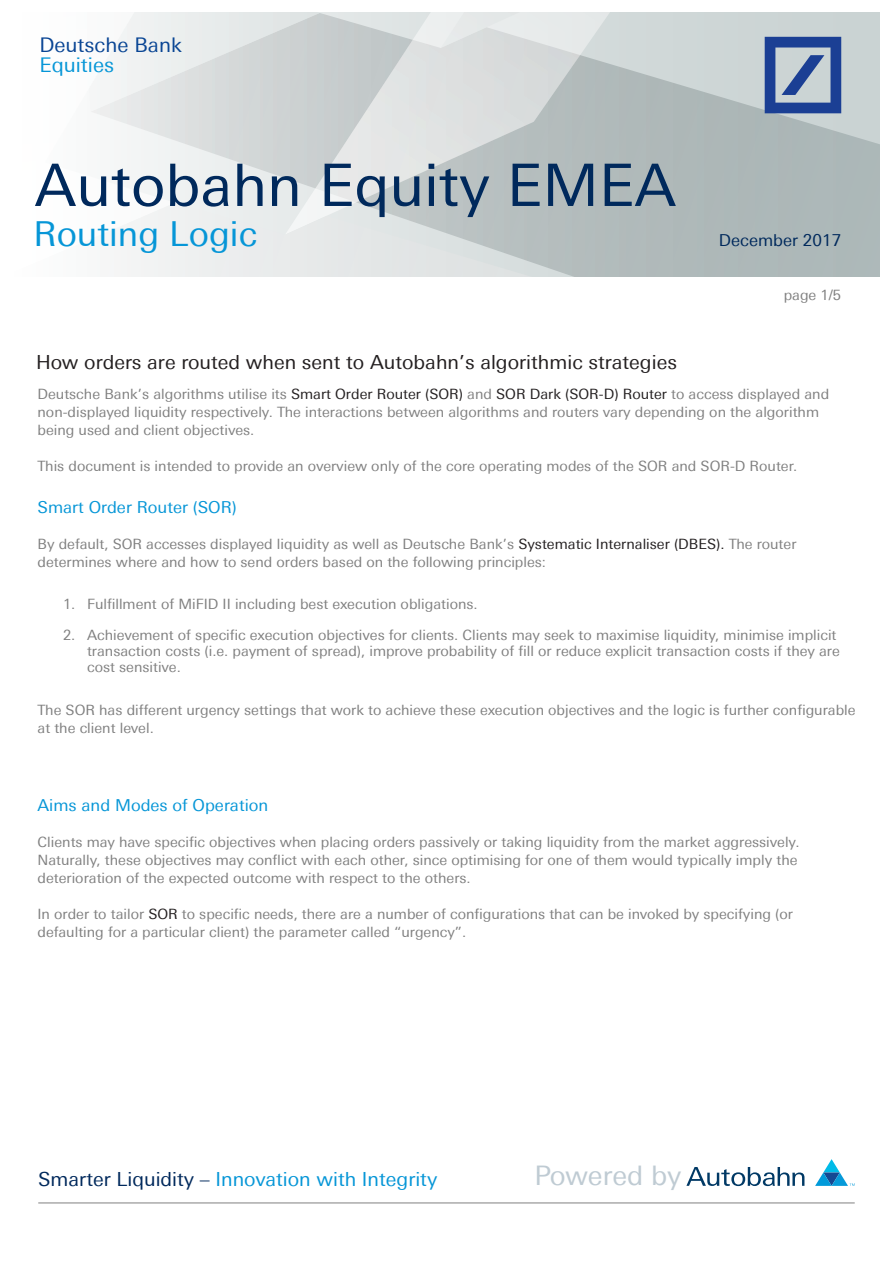
<style>
.page{position:relative;width:893px;height:1263px;background:#fff}
.page>*{position:absolute;margin:0;border:0;box-sizing:border-box;transform-origin:0 0}
.t1{font:58.5px "Univers Deutsche Bank";color:#00295c}
.t2{font:34.5px "Univers Deutsche Bank";color:#0696d7}
.t3{font:27px "Univers Deutsche Bank";letter-spacing:-.01em;color:#bfcbd3}
.t4{font:20.25px "Univers Deutsche Bank";color:#094594}
.t5{font:20.25px "Univers Deutsche Bank";color:#0696d7}
.Region_Headers{font:19.5px "Univers Deutsche Bank";color:#231f20}
.t6{font:19.5px "Univers Deutsche Bank";color:#0696d7}
.MAIN_HEADERS{font:16.5px "Univers Deutsche Bank";color:#0696d7}
.t7{font:16.5px "Univers Deutsche Bank";color:#00295c}
.t8{font:14.25px/18px "Univers Deutsche Bank";color:#808080}
.s1{color:#231f20}
.s2{color:#00295c}
</style>
<div class="page">
<svg style="left:91px;top:13px;width:789px;height:263px;background:#cdd3d3"></svg>
<svg style="left:441px;top:13px;width:439px;height:100px;background:#bfc9cf"></svg>
<svg style="left:686px;top:1167px;width:118px;height:19px"></svg>
<svg style="left:815px;top:1159px;width:40px;height:27px"></svg>
<hr style="left:38px;top:1202px;width:817px;height:1px;background:#808080">
<p class="t4" style="left:39px;top:33px;width:144px">Deutsche Bank</p>
<p class="t5" style="left:39px;top:53px;width:76px">Equities</p>
<p class="t1" style="left:35px;top:152px;width:643px">Autobahn Equity EMEA</p>
<p class="t2" style="left:33px;top:214px;width:225px">Routing Logic</p>
<p class="t7" style="left:719px;top:231px;width:124px">December 2017</p>
<p class="t8" style="left:784px;top:286px;width:59px">page 1/5</p>
<p class="Region_Headers" style="left:36px;top:350px;width:642px">How orders are routed when sent to Autobahn’s algorithmic strategies</p>
<p class="t8" style="left:38px;top:385px;width:793px">Deutsche Bank’s algorithms utilise its <span class="s1">Smart Order Router (SOR)</span> and <span class="s1">SOR Dark (SOR-D) Router</span> to access displayed and non-displayed liquidity respectively. The interactions between algorithms and routers vary depending on the algorithm being used and client objectives.</p>
<p class="t8" style="left:38px;top:457px;width:761px">This document is intended to provide an overview only of the core operating modes of the SOR and SOR-D Router.</p>
<p class="MAIN_HEADERS" style="left:38px;top:498px;width:201px">Smart Order Router (SOR)</p>
<p class="t8" style="left:38px;top:535px;width:760px">By default, SOR accesses displayed liquidity as well as Deutsche Bank’s <span class="s1">Systematic Internaliser (DBES).</span> The router determines where and how to send orders based on the following principles:</p>
<p class="t8" style="left:63px;top:595px;width:416px">1. Fulfillment of MiFID II including best execution obligations.</p>
<p class="t8" style="left:87px;top:627px;width:754px;line-height:15.8px;text-indent:-24px">2. Achievement of specific execution objectives for clients. Clients may seek to maximise liquidity, minimise implicit transaction costs (i.e. payment of spread), improve probability of fill or reduce explicit transaction costs if they are cost sensitive.</p>
<p class="t8" style="left:38px;top:700px;width:820px">The SOR has different urgency settings that work to achieve these execution objectives and the logic is further configurable at the client level.</p>
<p class="MAIN_HEADERS" style="left:38px;top:795px;width:232px">Aims and Modes of Operation</p>
<p class="t8" style="left:38px;top:832px;width:764px">Clients may have specific objectives when placing orders passively or taking liquidity from the market aggressively.<br>Naturally, these objectives may conflict with each other, since optimising for one of them would typically imply the deterioration of the expected outcome with respect to the others.</p>
<p class="t8" style="left:38px;top:904px;width:757px">In order to tailor <span class="s1">SOR</span> to specific needs, there are a number of configurations that can be invoked by specifying (or defaulting for a particular client) the parameter called “urgency”.</p>
<p class="t6" style="left:38px;top:1168px;width:401px"><span class="s2">Smarter Liquidity –</span> Innovation with Integrity</p>
<p class="t3" style="left:534px;top:1159px;width:148px">Powered by</p>
</div>
